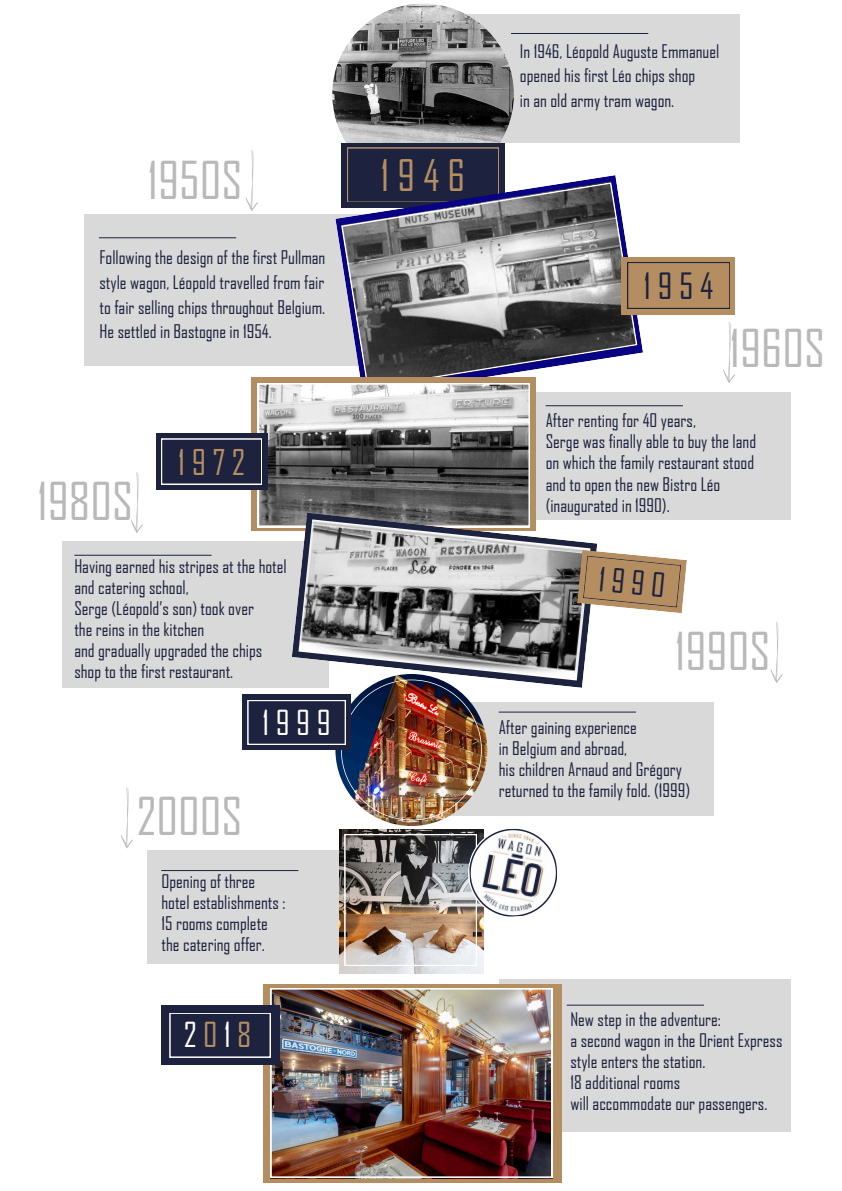
<style>
.page{position:relative;width:842px;height:1191px;background:#fff}
.page>*{position:absolute;margin:0;border:0;box-sizing:border-box;transform-origin:0 0}
.t1{font:50px "Agency FB";color:#b9b9b9}
.t2{font:41.7px "Agency FB";color:#b48e61}
.t3{font:34.7px "Agency FB";color:#1d223e}
.t4{font:34px "Agency FB";color:#b48e61}
.t5{font:33.1px "Agency FB";letter-spacing:.195em;color:#fff}
.t6{font:32px "Agency FB";color:#1d223e}
.t7{font:18px "Agency FB";color:#1d223e}
.s1{color:#b48e61}
</style>
<div class="page">
<div style="left:440px;top:15px;width:299px;height:128px;background:#d9d9d9"></div>
<img style="left:332px;top:4px;width:182px;height:181px;border-radius:50%">
<svg style="left:341px;top:143px;width:164px;height:32px"></svg>
<div style="left:347px;top:148px;width:152px;height:27px;background:#1d223e"></div>
<hr style="left:511px;top:33px;width:137px;height:1px;background:#1d223e">
<div style="left:84px;top:214px;width:300px;height:151px;background:#d9d9d9"></div>
<svg style="left:335px;top:175px;width:308px;height:191px"></svg>
<svg style="left:341px;top:182px;width:296px;height:195px;background:#73727d"></svg>
<div style="left:621px;top:257px;width:114px;height:57px;background:#b48e61"></div>
<svg style="left:627px;top:262px;width:103px;height:46px"></svg>
<hr style="left:99px;top:237px;width:137px;height:1px;background:#1d223e">
<div style="left:474px;top:392px;width:316px;height:127px;background:#d9d9d9"></div>
<hr style="left:546px;top:405px;width:137px;height:1px;background:#1d223e">
<div style="left:252px;top:377px;width:284px;height:154px;background:#b48e61"></div>
<div style="left:156px;top:433px;width:111px;height:57px;background:#1d223e"></div>
<svg style="left:161px;top:383px;width:369px;height:144px"></svg>
<div style="left:63px;top:541px;width:266px;height:146px;background:#d9d9d9"></div>
<svg style="left:292px;top:512px;width:305px;height:175px"></svg>
<img style="left:298px;top:519px;width:292px;height:161px">
<svg style="left:577px;top:550px;width:110px;height:63px;background:#b89b79"></svg>
<hr style="left:74px;top:555px;width:138px;height:1px;background:#1d223e">
<div style="left:389px;top:702px;width:324px;height:114px;background:#d9d9d9"></div>
<img style="left:335px;top:674px;width:152px;height:152px;border-radius:50%">
<div style="left:242px;top:694px;width:109px;height:56px;background:linear-gradient(to bottom,#1d223e,#1d223e)"></div>
<img style="left:248px;top:679px;width:234px;height:141px">
<hr style="left:499px;top:711px;width:137px;height:1px;background:#1d223e">
<div style="left:148px;top:849px;width:258px;height:114px;background:#d9d9d9"></div>
<img style="left:339px;top:829px;width:144px;height:144px">
<img style="left:345px;top:828px;width:212px;height:137px">
<div style="left:499px;top:978px;width:291px;height:153px;background:#d9d9d9"></div>
<svg style="left:263px;top:984px;width:298px;height:198px;background:#b6936c"></svg>
<img style="left:270px;top:988px;width:282px;height:189px">
<hr style="left:161px;top:870px;width:137px;height:1px;background:#1d223e">
<hr style="left:567px;top:1004px;width:137px;height:1px;background:#1d223e">
<svg style="left:246px;top:150px;width:12px;height:61px"></svg>
<svg style="left:723px;top:322px;width:12px;height:61px"></svg>
<svg style="left:131px;top:472px;width:12px;height:61px"></svg>
<svg style="left:770px;top:621px;width:13px;height:62px"></svg>
<svg style="left:121px;top:787px;width:12px;height:61px"></svg>
<div style="left:161px;top:1005px;width:119px;height:59px;background:#1d223e"></div>
<svg style="left:170px;top:1013px;width:100px;height:44px"></svg>
<p class="t1" style="left:148px;top:150px;width:96px">1950S</p>
<p class="t7" style="left:100px;top:246px;width:227px">Following the design of the first Pullman</p>
<p class="t7" style="left:100px;top:271px;width:226px">style wagon, Léopold travelled from fair</p>
<p class="t7" style="left:100px;top:296px;width:227px">to fair selling chips throughout Belgium.</p>
<p class="t7" style="left:100px;top:320px;width:174px">He settled in Bastogne in 1954.</p>
<p class="t1" style="left:38px;top:471px;width:97px">1980S</p>
<p class="t4" style="left:178px;top:441px;width:68px">1972</p>
<p class="t7" style="left:74px;top:555px;width:214px">Having earned his stripes at the hotel</p>
<p class="t7" style="left:74px;top:576px;width:116px">and catering school,</p>
<p class="t7" style="left:74px;top:597px;width:181px">Serge (Léopold’s son) took over</p>
<p class="t7" style="left:74px;top:618px;width:131px">the reins in the kitchen</p>
<h3 class="t7" style="left:74px;top:639px;width:189px">and gradually upgraded the chips</h3>
<h1 class="t7" style="left:74px;top:660px;width:160px">shop to the first restaurant.</h1>
<p class="t2" style="left:381px;top:150px;width:86px">1946</p>
<p class="t7" style="left:520px;top:40px;width:201px">In 1946, Léopold Auguste Emmanuel</p>
<p class="t7" style="left:520px;top:65px;width:177px">opened his first Léo chips shop</p>
<h3 class="t7" style="left:520px;top:89px;width:156px">in an old army tram wagon.</h3>
<h1 class="t3" style="left:644px;top:264px;width:71px">1954</h1>
<p class="t1" style="left:730px;top:317px;width:97px">1960S</p>
<p class="t7" style="left:546px;top:409px;width:152px">After renting for 40 years,</p>
<p class="t7" style="left:546px;top:430px;width:212px">Serge was finally able to buy the land</p>
<p class="t7" style="left:546px;top:451px;width:210px">on which the family restaurant stood</p>
<p class="t7" style="left:546px;top:472px;width:176px">and to open the new Bistro Léo</p>
<h3 class="t7" style="left:546px;top:493px;width:125px">(inaugurated in 1990).</h3>
<h1 class="t6" style="left:601px;top:559px;width:68px;rotate:6deg">1990</h1>
<p class="t1" style="left:675px;top:620px;width:97px">1990S</p>
<p class="t5" style="left:263px;top:702px;width:70px">1999</p>
<h3 class="t7" style="left:499px;top:716px;width:140px">After gaining experience</h3>
<p class="t7" style="left:499px;top:737px;width:130px">in Belgium and abroad,</p>
<p class="t7" style="left:499px;top:758px;width:185px">his children Arnaud and Grégory</p>
<p class="t7" style="left:499px;top:779px;width:193px">returned to the family fold. (1999)</p>
<p class="t1" style="left:137px;top:786px;width:107px">2000S</p>
<p class="t7" style="left:161px;top:870px;width:95px">Opening of three</p>
<h1 class="t7" style="left:161px;top:891px;width:125px">hotel establishments :</h1>
<p class="t7" style="left:161px;top:912px;width:108px">15 rooms complete</p>
<p class="t7" style="left:161px;top:933px;width:105px">the catering offer.</p>
<p class="t5" style="left:184px;top:1014px;width:69px">2<span class="s1">0</span>1<span class="s1">8</span></p>
<p class="t7" style="left:570px;top:1007px;width:152px">New step in the adventure:</p>
<p class="t7" style="left:570px;top:1028px;width:214px">a second wagon in the Orient Express</p>
<p class="t7" style="left:570px;top:1049px;width:136px">style enters the station.</p>
<p class="t7" style="left:570px;top:1070px;width:111px">18 additional rooms</p>
<p class="t7" style="left:570px;top:1091px;width:198px">will accommodate our passengers.</p>
</div>
